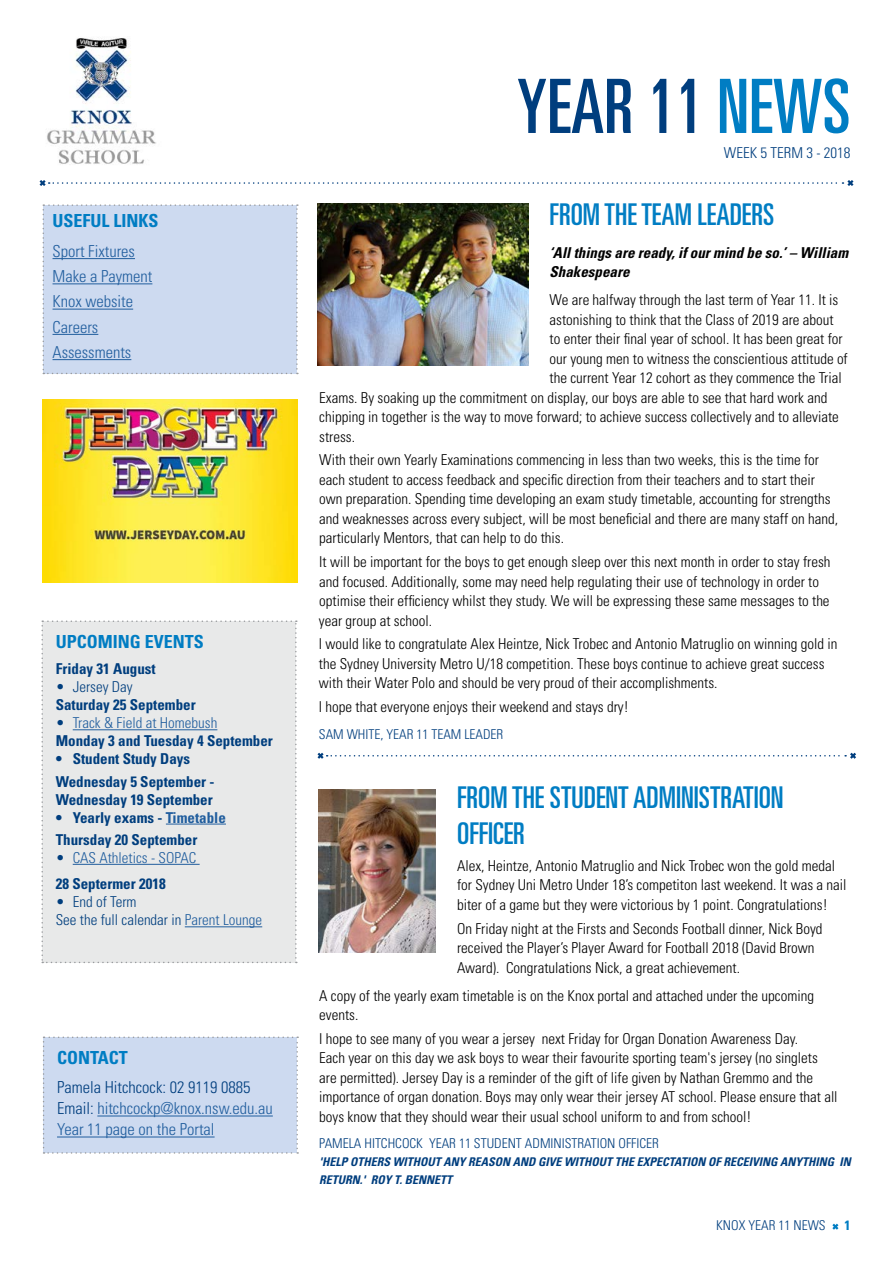
<style>
.page{position:relative;width:893px;height:1263px;background:#fff}
.page>*{position:absolute;margin:0;border:0;box-sizing:border-box;transform-origin:0 0}
.t1{font:ultra-condensed 75px "Univers LT Std";color:#003e7e}
.t2{font:ultra-condensed 30px/36px "Univers LT Std";color:#007dc3}
.t3{font:700 condensed 18px "Univers LT Std";color:#007dc3}
.t4{font:300 condensed 16.5px/25.2px "Univers LT Std";color:#215e9e}
.t5{font:300 condensed 15px/19.5px "Univers LT Std";color:#000}
.t6{font:700 condensed 15px/22.2px "Univers LT Std";color:#003e7e}
.t7{font:300 condensed 15px/18px "Univers LT Std";color:#003e7e}
.t8{font:italic 700 condensed 15px/19.5px "Univers LT Std";color:#000}
.t9{font:300 condensed 15px/26.5px "Univers LT Std";color:#215e9e}
.t10{font:300 condensed 13.5px "Univers LT Std";color:#003e7e}
.t11{font:700 condensed 13.5px "Univers LT Std";color:#007dc3}
.t12{font:italic 700 condensed 12px/18px "Univers LT Std";color:#003e7e}
.s1{color:#007dc3}
.s2{font-weight:300}
.s3{font-weight:300;color:#215e9e}
.s4{color:#215e9e}
.s5{color:#003e7e}
.s6{font-weight:700;color:#003e7e}
</style>
<div class="page">
<svg style="left:39px;top:180px;width:815px;height:6px"></svg>
<svg style="left:832px;top:1223px;width:7px;height:7px"></svg>
<img style="left:47px;top:38px;width:109px;height:126px">
<div style="left:43px;top:1036px;width:255px;height:118px;background:#cddaf0"></div>
<svg style="left:317px;top:752px;width:539px;height:7px"></svg>
<img style="left:43px;top:400px;width:255px;height:183px">
<div style="left:41px;top:620px;width:256px;height:343px;background:#e8e9e9"></div>
<img style="left:319px;top:790px;width:117px;height:162px">
<img style="left:318px;top:203px;width:210px;height:163px">
<div style="left:43px;top:204px;width:255px;height:170px;background:#cddaf0"></div>
<h1 class="t1" style="left:517px;top:64px;width:335px">YEAR 11 <span class="s1">NEWS</span></h1>
<p class="t7" style="left:724px;top:143px;width:128px">WEEK 5 TERM 3 - 2018</p>
<p class="t3" style="left:53px;top:210px;width:108px">USEFUL LINKS</p>
<h2 class="t2" style="left:550px;top:196px;width:226px">FROM THE TEAM LEADERS</h2>
<p class="t4" style="left:53px;top:239px;width:101px">Sport Fixtures<br>Make a Payment<br>Knox website<br>Careers<br>Assessments</p>
<p class="t8" style="left:550px;top:242px;width:300px">‘All things are ready, if our mind be so.’ – William<br>Shakespeare</p>
<p class="t5" style="left:550px;top:290px;width:290px">We are halfway through the last term of Year 11. It is</p>
<p class="t5" style="left:550px;top:309px;width:285px">astonishing to think that the Class of 2019 are about</p>
<p class="t5" style="left:550px;top:329px;width:295px">to enter their final year of school. It has been great for</p>
<p class="t5" style="left:550px;top:348px;width:300px">our young men to witness the conscientious attitude of</p>
<p class="t5" style="left:550px;top:368px;width:294px">the current Year 12 cohort as they commence the Trial</p>
<p class="t5" style="left:319px;top:387px;width:510px">Exams. By soaking up the commitment on display, our boys are able to see that hard work and</p>
<p class="t5" style="left:319px;top:407px;width:521px">chipping in together is the way to move forward; to achieve success collectively and to alleviate</p>
<p class="t5" style="left:319px;top:426px;width:37px">stress.</p>
<p class="t5" style="left:319px;top:450px;width:520px">With their own Yearly Examinations commencing in less than two weeks, this is the time for each student to access feedback and specific direction from their teachers and to start their own preparation. Spending time developing an exam study timetable, accounting for strengths and weaknesses across every subject, will be most beneficial and there are many staff on hand, particularly Mentors, that can help to do this.</p>
<p class="t5" style="left:319px;top:552px;width:513px">It will be important for the boys to get enough sleep over this next month in order to stay fresh and focused. Additionally, some may need help regulating their use of technology in order to optimise their efficiency whilst they study. We will be expressing these same messages to the year group at school.</p>
<p class="t5" style="left:319px;top:634px;width:520px">I would like to congratulate Alex Heintze, Nick Trobec and Antonio Matruglio on winning gold in the Sydney University Metro U/18 competition. These boys continue to achieve great success with their Water Polo and should be very proud of their accomplishments.</p>
<p class="t5" style="left:319px;top:697px;width:311px">I hope that everyone enjoys their weekend and stays dry!</p>
<p class="t10" style="left:319px;top:726px;width:186px">SAM WHITE, YEAR 11 TEAM LEADER</p>
<p class="t3" style="left:56px;top:630px;width:150px">UPCOMING EVENTS</p>
<p class="t6" style="left:56px;top:658px;width:101px">Friday 31 August</p>
<p class="t7" style="left:56px;top:678px;width:78px">• Jersey Day</p>
<p class="t6" style="left:56px;top:694px;width:141px">Saturday 25 September</p>
<p class="t6" style="left:56px;top:714px;width:219px;line-height:18px"><span class="s2">•</span> <span class="s3">Track &amp; Field at Homebush<br></span>Monday 3 and Tuesday 4 September</p>
<p class="t6" style="left:56px;top:748px;width:160px">• Student Study Days<br>Wednesday 5 September -</p>
<p class="t6" style="left:56px;top:788px;width:159px">Wednesday 19 September</p>
<p class="t6" style="left:56px;top:806px;width:172px">• Yearly exams - <span class="s4">Timetable<br></span>Thursday 20 September</p>
<p class="t9" style="left:56px;top:844px;width:142px"><span class="s5">•</span> CAS Athletics - SOPAC<br><span class="s6">28 Septermer 2018</span></p>
<p class="t7" style="left:56px;top:893px;width:208px">• End of Term<br>See the full calendar in <span class="s4">Parent Lounge</span></p>
<h2 class="t2" style="left:457px;top:780px;width:328px">FROM THE STUDENT ADMINISTRATION<br>OFFICER</h2>
<p class="t5" style="left:457px;top:856px;width:391px">Alex, Heintze, Antonio Matruglio and Nick Trobec won the gold medal for Sydney Uni Metro Under 18’s competiton last weekend. It was a nail biter of a game but they were victorious by 1 point. Congratulations!</p>
<p class="t5" style="left:457px;top:919px;width:367px">On Friday night at the Firsts and Seconds Football dinner, Nick Boyd received the Player’s Player Award for Football 2018 (David Brown<br>Award). Congratulations Nick, a great achievement.</p>
<p class="t5" style="left:319px;top:986px;width:496px">A copy of the yearly exam timetable is on the Knox portal and attached under the upcoming events.</p>
<p class="t5" style="left:319px;top:1029px;width:520px">I hope to see many of you wear a jersey next Friday for Organ Donation Awareness Day.<br>Each year on this day we ask boys to wear their favourite sporting team's jersey (no singlets are permitted). Jersey Day is a reminder of the gift of life given by Nathan Gremmo and the importance of organ donation. Boys may only wear their jersey AT school. Please ensure that all boys know that they should wear their usual school uniform to and from school!</p>
<p class="t10" style="left:319px;top:1135px;width:341px">PAMELA HITCHCOCK YEAR 11 STUDENT ADMINISTRATION OFFICER</p>
<p class="t12" style="left:319px;top:1153px;width:533px">'HELP OTHERS WITHOUT ANY REASON AND GIVE WITHOUT THE EXPECTATION OF RECEIVING ANYTHING IN<br>RETURN.' ROY T. BENNETT</p>
<p class="t3" style="left:57px;top:1046px;width:72px">CONTACT</p>
<p class="t4" style="left:57px;top:1077px;width:217px;line-height:21px"><span class="s5">Pamela Hitchcock: 02 9119 0885<br>Email:</span> hitchcockp@knox.nsw.edu.au<br>Year 11 page on the Portal</p>
<p class="t10" style="left:716px;top:1217px;width:111px">KNOX YEAR 11 NEWS</p>
<p class="t11" style="left:844px;top:1217px;width:7px">1</p>
</div>
